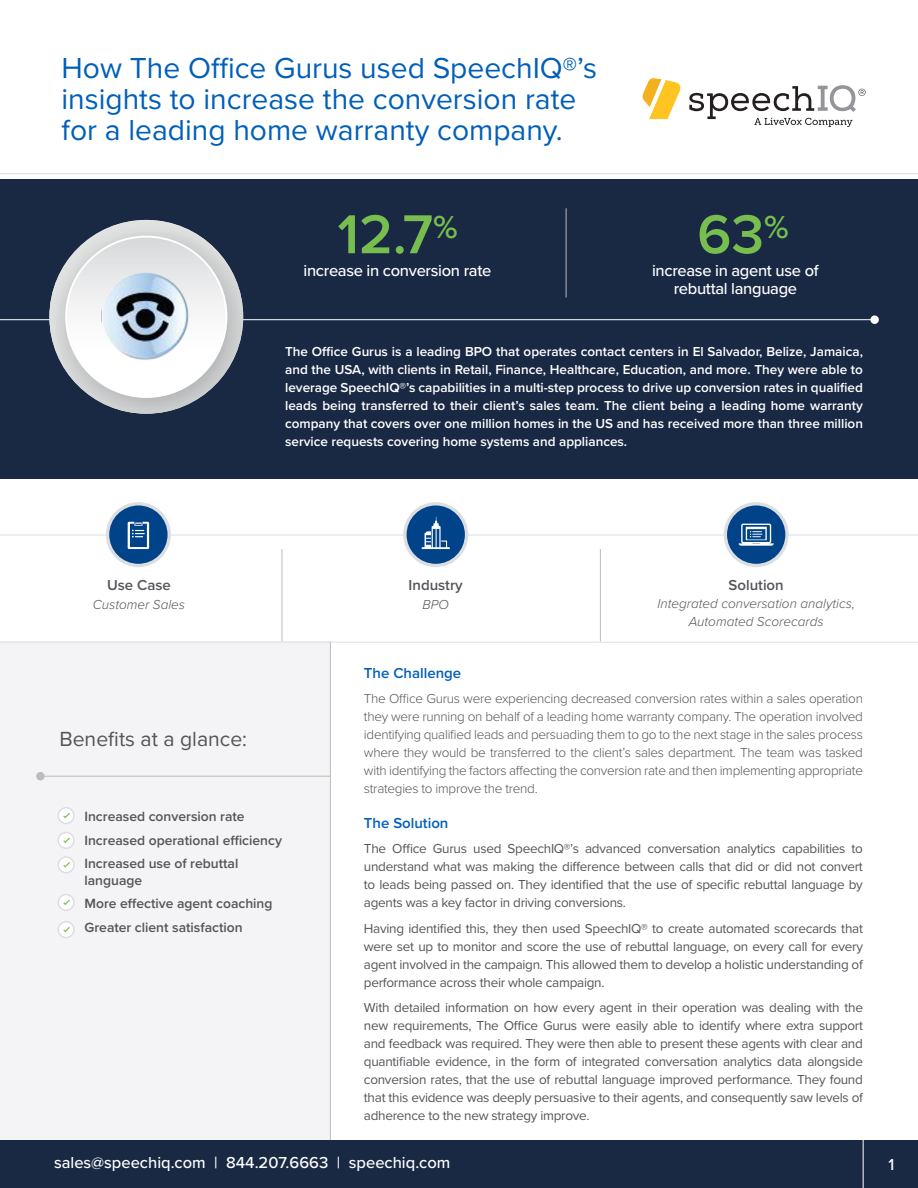
<style>
.page{position:relative;width:918px;height:1188px;background:#fff}
.page>*{position:absolute;margin:0;border:0;box-sizing:border-box;transform-origin:0 0}
.body{font:600 56.85px "Proxima Nova";color:#77be4e}
.Main_Title{font:30px/31.2px "Proxima Nova";color:#005fb9}
.Main_Title-2{font:21.15px "Proxima Nova";color:#54555a}
.bullet_text{font:500 16.5px/18px "Proxima Nova";letter-spacing:-.02em;color:#fff;text-align:center}
.bullet_text-2{font:500 16.5px "Proxima Nova";color:#fff}
.body-2{font:600 15px "Proxima Nova";color:#54555a}
.bullet_text-3{font:600 15px "Proxima Nova";color:#005fb9}
.Benefit_Bullets{font:600 13.8px/16.6px "Proxima Nova";color:#54555a}
.bullet_text-4{font:13.5px/18px "Proxima Nova";letter-spacing:-.02em;color:#54555a;text-align:justify}
.Body_Text{font:600 13.5px/18px "Proxima Nova";color:#fff;text-align:justify}
.bullet_text-5{font:300 13.5px/18px "Proxima Nova";letter-spacing:-.02em;color:#54555a;text-align:justify}
.body-3{font:italic 300 13.5px/18px "Proxima Nova";color:#54555a;text-align:center}
</style>
<div class="page">
<div style="left:0;top:642px;width:330px;height:498px;background:#f4f3f5"></div>
<div style="left:0;top:179px;width:918px;height:299px;background:#192944"></div>
<hr style="left:0;top:173px;width:918px;height:1px;background:#dbdfe2">
<hr style="left:0;top:642px;width:918px;height:1px;background:#dbdfe2">
<hr style="left:0;top:319px;width:874px;height:1px;background:#fff">
<div style="left:870px;top:315px;width:9px;height:9px;background:#fff;border-radius:50%"></div>
<hr style="left:566px;top:208px;width:1px;height:89px;background:#bdbbbb">
<div style="left:0;top:1140px;width:918px;height:48px;background:#192944"></div>
<hr style="left:863px;top:1140px;width:1px;height:48px;background:#fff">
<hr style="left:0;top:535px;width:918px;height:1px;background:#dbdfe2">
<div style="left:108px;top:504px;width:61px;height:61px;background:#004389;border-radius:50%"></div>
<div style="left:106px;top:502px;width:65px;height:65px;border:3px solid #dbdfe2;border-radius:50%"></div>
<div style="left:405px;top:504px;width:62px;height:61px;background:#004389;border-radius:50%"></div>
<div style="left:403px;top:502px;width:65px;height:65px;border:3px solid #dbdfe2;border-radius:50%"></div>
<div style="left:725px;top:504px;width:62px;height:61px;background:#004389;border-radius:50%"></div>
<div style="left:724px;top:502px;width:65px;height:65px;border:3px solid #dbdfe2;border-radius:50%"></div>
<hr style="left:282px;top:549px;width:1px;height:92px;background:#bdbbbb">
<hr style="left:600px;top:549px;width:1px;height:92px;background:#bdbbbb">
<svg style="left:128px;top:522px;width:21px;height:27px"></svg>
<svg style="left:422px;top:517px;width:28px;height:32px"></svg>
<div style="left:58px;top:808px;width:16px;height:15px;background:#fff;border-radius:50%"></div>
<div style="left:57px;top:807px;width:18px;height:17px;border:1px solid #dbdfe2;border-radius:50%"></div>
<svg style="left:63px;top:813px;width:7px;height:5px"></svg>
<div style="left:58px;top:833px;width:16px;height:15px;background:#fff;border-radius:50%"></div>
<div style="left:57px;top:832px;width:18px;height:17px;border:1px solid #dbdfe2;border-radius:50%"></div>
<svg style="left:63px;top:838px;width:7px;height:5px"></svg>
<svg style="left:58px;top:857px;width:16px;height:16px"></svg>
<div style="left:57px;top:856px;width:18px;height:17px;border:1px solid #dbdfe2;border-radius:50%"></div>
<svg style="left:63px;top:862px;width:7px;height:6px"></svg>
<div style="left:58px;top:895px;width:16px;height:15px;background:#fff;border-radius:50%"></div>
<div style="left:57px;top:894px;width:18px;height:17px;border:1px solid #dbdfe2;border-radius:50%"></div>
<svg style="left:63px;top:900px;width:7px;height:5px"></svg>
<svg style="left:58px;top:922px;width:16px;height:16px"></svg>
<div style="left:57px;top:921px;width:18px;height:17px;border:1px solid #dbdfe2;border-radius:50%"></div>
<svg style="left:63px;top:927px;width:7px;height:5px"></svg>
<hr style="left:41px;top:776px;width:289px;height:1px;background:#bdbbbb">
<div style="left:36px;top:772px;width:9px;height:8px;background:#bdbbbb;border-radius:50%"></div>
<hr style="left:330px;top:642px;width:1px;height:498px;background:#bdbbbb">
<img style="left:49px;top:220px;width:194px;height:194px;border-radius:97px">
<svg style="left:65px;top:236px;width:162px;height:162px;background:#d9dbdd"></svg>
<svg style="left:739px;top:524px;width:35px;height:22px"></svg>
<img style="left:99px;top:272px;width:93px;height:93px">
<svg style="left:642px;top:78px;width:39px;height:41px"></svg>
<svg style="left:689px;top:85px;width:177px;height:42px"></svg>
<p class="Main_Title" style="left:62px;top:51px;width:537px">How The Office Gurus used SpeechIQ®’s insights to increase the conversion rate for a leading home warranty company.</p>
<p class="body" style="left:337px;top:192px;width:122px">12.7<sup>%</sup></p>
<p class="bullet_text" style="left:304px;top:260px;width:189px">increase in conversion rate</p>
<p class="body" style="left:697px;top:192px;width:93px">63<sup>%</sup></p>
<p class="bullet_text" style="left:652px;top:260px;width:168px">increase in agent use of rebuttal language</p>
<p class="body-2" style="left:107px;top:573px;width:65px">Use Case</p>
<p class="body-3" style="left:93px;top:595px;width:94px">Customer Sales</p>
<p class="Body_Text" style="left:285px;top:342px;width:579px">The Office Gurus is a leading BPO that operates contact centers in El Salvador, Belize, Jamaica, and the USA, with clients in Retail, Finance, Healthcare, Education, and more. They were able to leverage SpeechIQ®’s capabilities in a multi-step process to drive up conversion rates in qualified leads being transferred to their client’s sales team. The client being a leading home warranty company that covers over one million homes in the US and has received more than three million service requests covering home systems and appliances.</p>
<p class="body-2" style="left:409px;top:573px;width:56px">Industry</p>
<p class="body-3" style="left:423px;top:595px;width:28px">BPO</p>
<p class="body-2" style="left:729px;top:573px;width:57px">Solution</p>
<p class="body-3" style="left:657px;top:593px;width:199px">Integrated conversation analytics,<br>Automated Scorecards</p>
<p class="Main_Title-2" style="left:59px;top:723px;width:189px">Benefits at a glance:</p>
<p class="Benefit_Bullets" style="left:85px;top:808px;width:162px">Increased conversion rate</p>
<p class="Benefit_Bullets" style="left:85px;top:831px;width:199px">Increased operational efficiency</p>
<p class="Benefit_Bullets" style="left:85px;top:855px;width:155px">Increased use of rebuttal language</p>
<p class="Benefit_Bullets" style="left:85px;top:895px;width:189px">More effective agent coaching</p>
<p class="Benefit_Bullets" style="left:85px;top:919px;width:160px">Greater client satisfaction</p>
<p class="bullet_text-3" style="left:364px;top:662px;width:99px">The Challenge</p>
<p class="bullet_text-5" style="left:364px;top:689px;width:501px">The Office Gurus were experiencing decreased conversion rates within a sales operation they were running on behalf of a leading home warranty company. The operation involved identifying qualified leads and persuading them to go to the next stage in the sales process where they would be transferred to the client’s sales department. The team was tasked with identifying the factors affecting the conversion rate and then implementing appropriate strategies to improve the trend.</p>
<p class="bullet_text-3" style="left:364px;top:812px;width:86px">The Solution</p>
<p class="bullet_text-4" style="left:364px;top:839px;width:501px">The Office Gurus used SpeechIQ®’s advanced conversation analytics capabilities to understand what was making the difference between calls that did or did not convert to leads being passed on. They identified that the use of specific rebuttal language by agents was a key factor in driving conversions.</p>
<p class="bullet_text-4" style="left:364px;top:919px;width:501px">Having identified this, they then used SpeechIQ® to create automated scorecards that were set up to monitor and score the use of rebuttal language, on every call for every agent involved in the campaign. This allowed them to develop a holistic understanding of performance across their whole campaign.</p>
<p class="bullet_text-4" style="left:364px;top:998px;width:501px">With detailed information on how every agent in their operation was dealing with the new requirements, The Office Gurus were easily able to identify where extra support and feedback was required. They were then able to present these agents with clear and quantifiable evidence, in the form of integrated conversation analytics data alongside conversion rates, that the use of rebuttal language improved performance. They found that this evidence was deeply persuasive to their agents, and consequently saw levels of adherence to the new strategy improve.</p>
<p class="bullet_text-2" style="left:54px;top:1150px;width:398px">sales@speechiq.com | 844.207.6663 | speechiq.com</p>
<p class="bullet_text" style="left:888px;top:1155px;width:7px">1</p>
</div>
